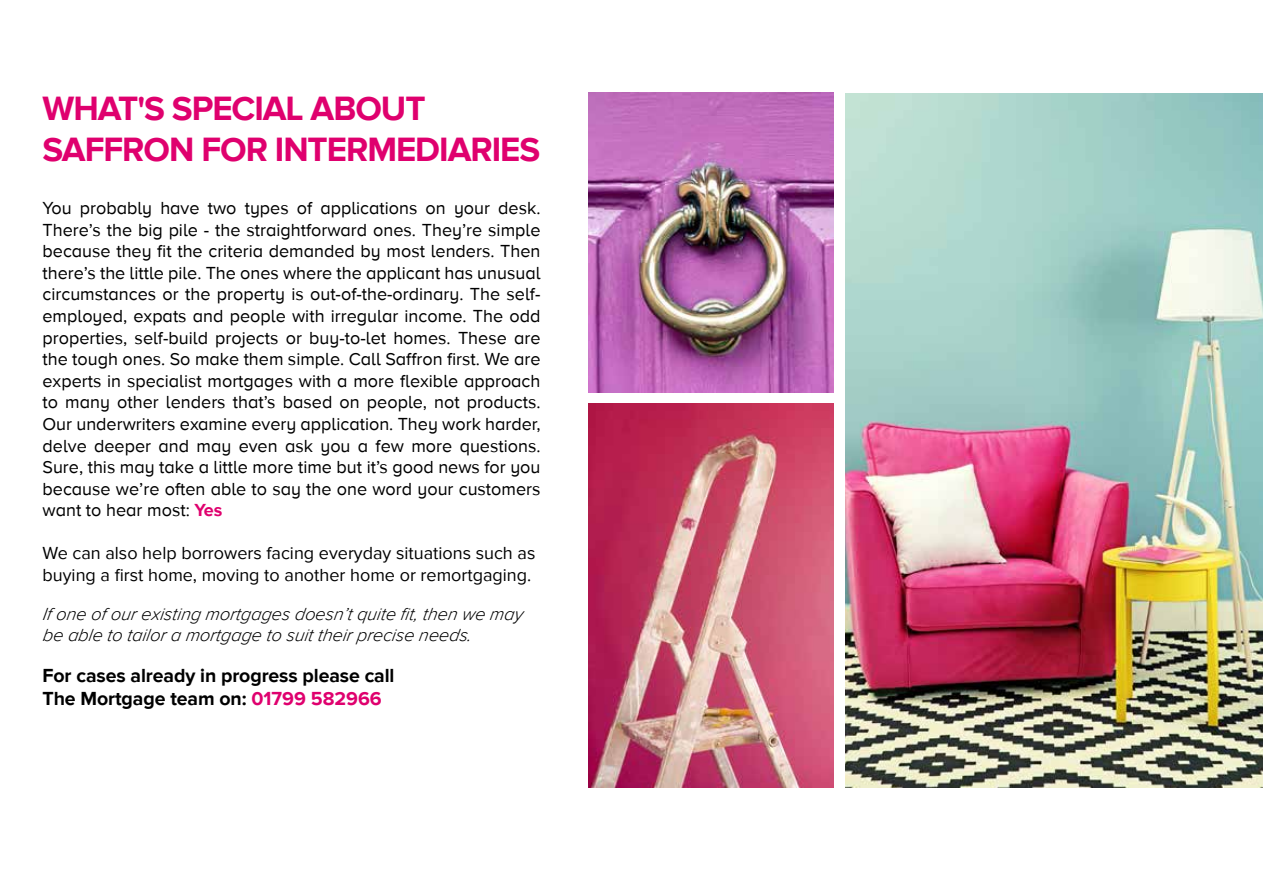
<style>
.page{position:relative;width:1263px;height:893px;background:#fff}
.page>*{position:absolute;margin:0;border:0;box-sizing:border-box;transform-origin:0 0}
.t1{font:700 34.8px/41.7px "Proxima Nova";letter-spacing:-.03em;color:#df006e}
.t2{font:700 19.5px/23.4px "Proxima Nova";letter-spacing:-.005em;color:#000}
.t3{font:18px/21.6px "Proxima Nova A";color:#000;text-align:justify}
.t4{font:18px/21.6px "Proxima Nova";color:#000}
.t5{font:italic 300 18px/21.6px "Proxima Nova";color:#000}
.s1{font-weight:700;color:#df006e}
.s2{color:#df006e}
</style>
<div class="page">
<img style="left:845px;top:93px;width:418px;height:695px">
<img style="left:589px;top:404px;width:244px;height:384px">
<img style="left:589px;top:92px;width:244px;height:301px">
<h1 class="t1" style="left:42px;top:88px;width:499px">WHAT'S SPECIAL ABOUT<br>SAFFRON FOR INTERMEDIARIES</h1>
<p class="t3" style="left:43px;top:197px;width:499px">You probably have two types of applications on your desk.<br>There’s the big pile - the straightforward ones. They’re simple because they fit the criteria demanded by most lenders. Then there’s the little pile. The ones where the applicant has unusual circumstances or the property is out-of-the-ordinary. The self&shy;employed, expats and people with irregular income. The odd properties, self-build projects or buy-to-let homes. These are the tough ones. So make them simple. Call Saffron first. We are experts in specialist mortgages with a more flexible approach to many other lenders that’s based on people, not products.<br>Our underwriters examine every application. They work harder, delve deeper and may even ask you a few more questions.<br>Sure, this may take a little more time but it’s good news for you because we’re often able to say the one word your customers want to hear most: <span class="s1">Yes</span></p>
<p class="t4" style="left:43px;top:543px;width:494px">We can also help borrowers facing everyday situations such as buying a first home, moving to another home or remortgaging.</p>
<p class="t5" style="left:43px;top:603px;width:482px">If one of our existing mortgages doesn’t quite fit, then we may be able to tailor a mortgage to suit their precise needs.</p>
<p class="t2" style="left:43px;top:664px;width:354px">For cases already in progress please call<br>The Mortgage team on: <span class="s2">01799 582966</span></p>
</div>
